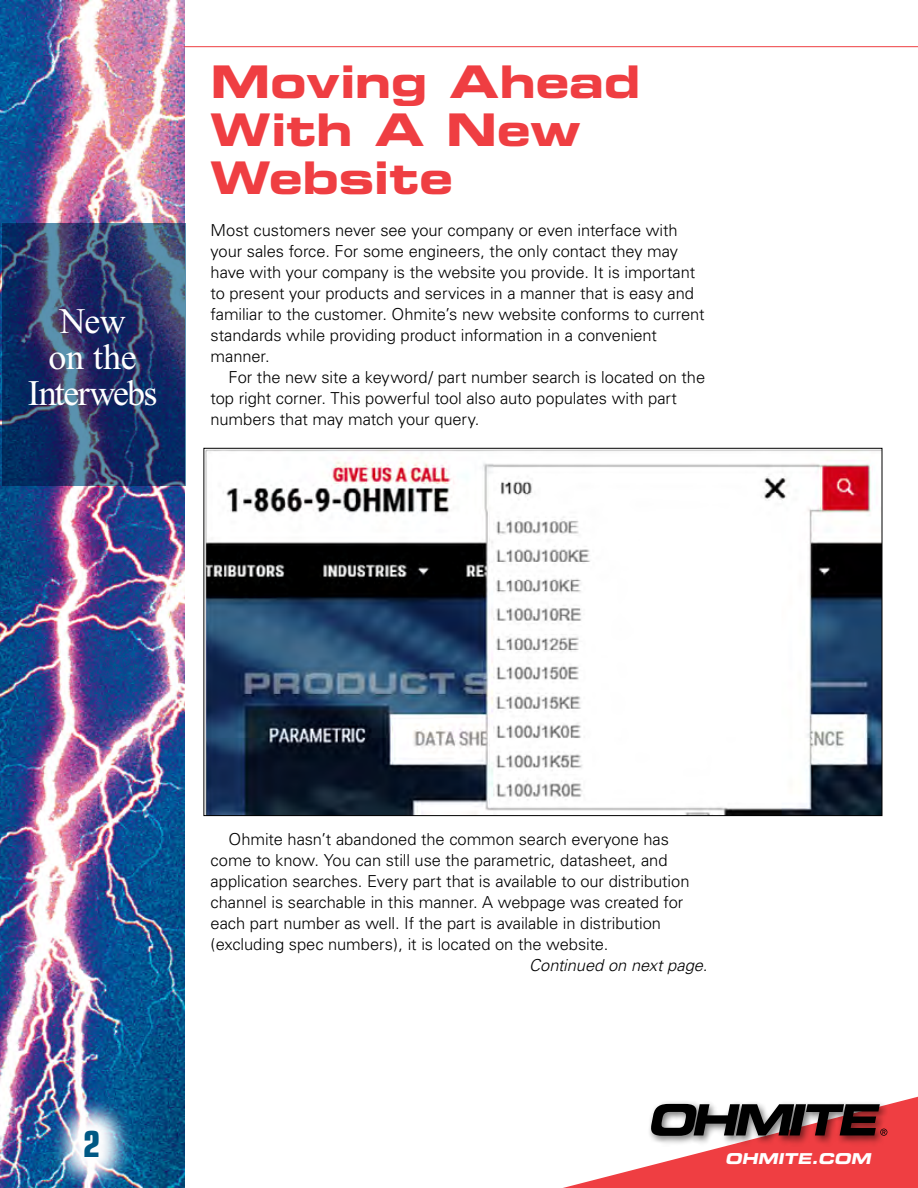
<style>
.page{position:relative;width:918px;height:1188px;background:#fff}
.page>*{position:absolute;margin:0;border:0;box-sizing:border-box;transform-origin:0 0}
.t1{font:45px/48px "Eurostile Bold Extended Two";letter-spacing:-.005em;color:#ef3e42}
.t2{font:36px/36px "Times New Roman";letter-spacing:-.03em;color:#fff;text-align:center}
.t3{font:700 condensed 36px "Eurostile";color:#005884}
.t4{font:300 16.5px/21px "Univers";letter-spacing:-.005em;color:#000}
.t5{font:italic 300 16.5px "Univers";color:#000}
.t6{font:italic 15px "Eurostile Bold Extended Two";color:#fff}
</style>
<div class="page">
<img style="left:1px;top:0;width:183px;height:1188px">
<img style="left:50px;top:1096px;width:83px;height:92px">
<hr style="left:184px;top:46px;width:734px;height:1px;background:#ef3e42">
<svg style="left:563px;top:1096px;width:355px;height:92px"></svg>
<img style="left:206px;top:450px;width:674px;height:364px">
<svg style="left:2px;top:224px;width:184px;height:262px;background:#283a6d"></svg>
<h2 class="t2" style="left:28px;top:303px;width:131px">New<br>on the<br>Interwebs</h2>
<h1 class="t1" style="left:211px;top:57px;width:431px">Moving Ahead<br>With A New<br>Website</h1>
<p class="t4" style="left:211px;top:220px;width:496px">Most customers never see your company or even interface with your sales force. For some engineers, the only contact they may have with your company is the website you provide. It is important to present your products and services in a manner that is easy and familiar to the customer. Ohmite’s new website conforms to current standards while providing product information in a convenient manner.</p>
<p class="t4" style="left:211px;top:367px;width:496px;text-indent:18px">For the new site a keyword/ part number search is located on the top right corner. This powerful tool also auto populates with part numbers that may match your query.</p>
<h2 class="t3" style="left:83px;top:1122px;width:19px">2</h2>
<p class="t4" style="left:211px;top:829px;width:480px;text-indent:18px">Ohmite hasn’t abandoned the common search everyone has come to know. You can still use the parametric, datasheet, and application searches. Every part that is available to our distribution channel is searchable in this manner. A webpage was created for each part number as well. If the part is available in distribution (excluding spec numbers), it is located on the website.</p>
<p class="t5" style="left:529px;top:955px;width:180px">Continued on next page.</p>
<p class="t6" style="left:725px;top:1148px;width:151px">OHMITE.COM</p>
</div>
